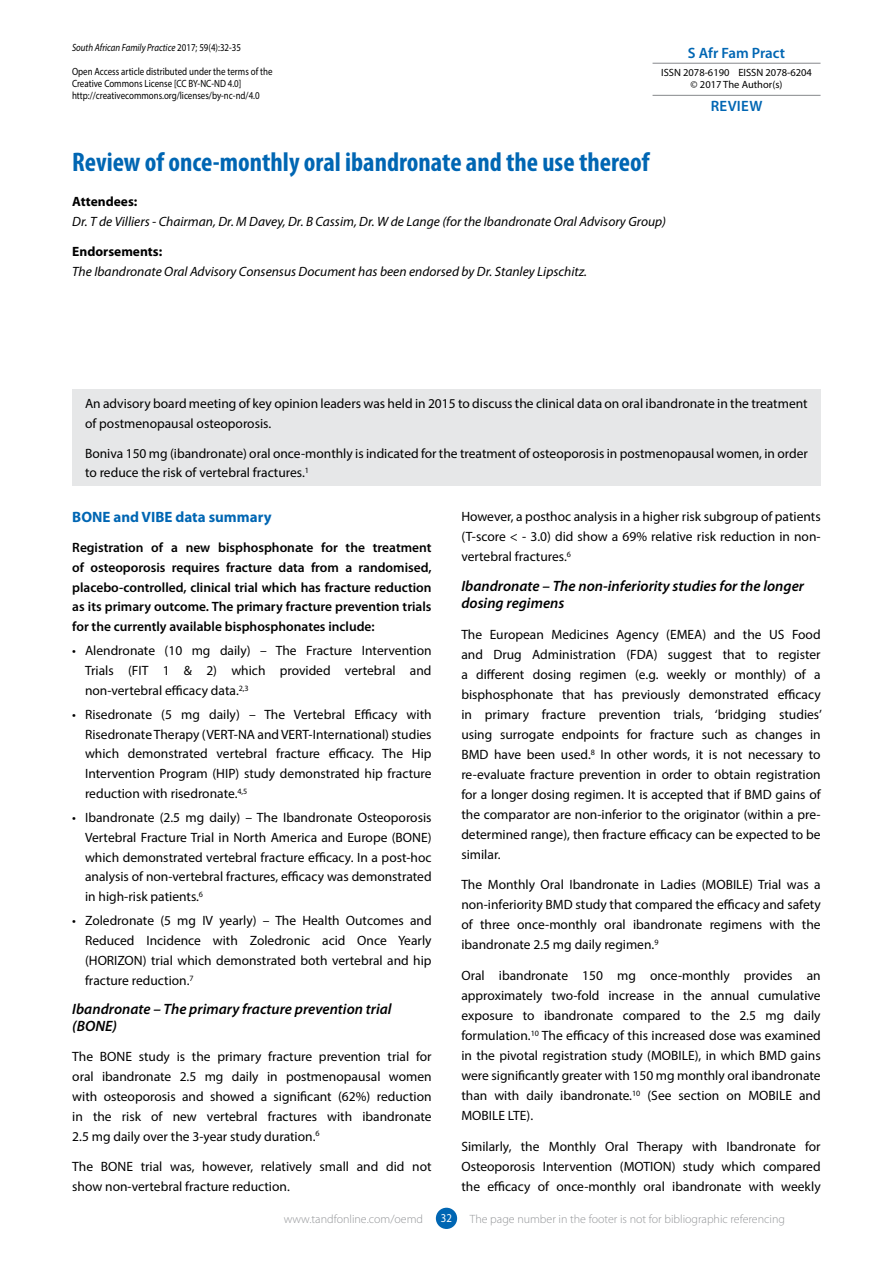
<style>
.page{position:relative;width:893px;height:1263px;background:#fff}
.page>*{position:absolute;margin:0;border:0;box-sizing:border-box;transform-origin:0 0}
.t1{font:700 condensed 27px "Myriad Pro";color:#0066b3}
.t2{font:italic 600 15px/16.8px "Myriad Pro";color:#000}
.t3{font:700 15px "Myriad Pro";color:#0066b3}
.t4{font:600 15px "Myriad Pro";color:#0066b3}
.t5{font:13.5px/20px "Myriad Pro";color:#000;text-align:justify}
.t6{font:600 13.5px/19.8px "Myriad Pro";color:#000;text-align:justify}
.t7{font:italic 13.5px "Myriad Pro";color:#000}
.t8{font:700 13.5px "Myriad Pro";color:#000}
.t9{font:300 12px "Myriad Pro";color:#939598}
.t10{font:12px "Myriad Pro";color:#fff;scale:.9 1}
.t11{font:10.5px/12px "Myriad Pro";color:#000;scale:.85 1}
.t12{font:10.5px/12px "Myriad Pro";color:#000;text-align:center}
.t13{font:italic 10.5px "Myriad Pro";color:#000;scale:.85 1}
.s1{font-style:normal}
</style>
<div class="page">
<div style="left:436px;top:1208px;width:21px;height:21px;background:#0066b3;border-radius:50%"></div>
<hr style="left:652px;top:63px;width:168px;height:1px;background:#939598">
<hr style="left:652px;top:95px;width:168px;height:1px;background:#939598">
<div style="left:72px;top:390px;width:748px;height:96px;background:#e6e7e8"></div>
<p class="t13" style="left:72px;top:41px;width:200px">South African Family Practice <span class="s1">2017; 59(4):32-35</span></p>
<p class="t11" style="left:72px;top:65px;width:237px">Open Access article distributed under the terms of the<br>Creative Commons License [CC BY-NC-ND 4.0] http://creativecommons.org/licenses/by-nc-nd/4.0</p>
<p class="t4" style="left:688px;top:44px;width:99px">S Afr Fam Pract</p>
<p class="t12" style="left:661px;top:67px;width:152px">ISSN 2078-6190 EISSN 2078-6204 © 2017 The Author(s)</p>
<p class="t4" style="left:711px;top:96px;width:53px">REVIEW</p>
<h1 class="t1" style="left:72px;top:145px;width:579px">Review of once-monthly oral ibandronate and the use thereof</h1>
<p class="t8" style="left:72px;top:192px;width:67px">Attendees:</p>
<p class="t7" style="left:72px;top:214px;width:595px">Dr. T de Villiers - Chairman, Dr. M Davey, Dr. B Cassim, Dr. W de Lange (for the Ibandronate Oral Advisory Group)</p>
<p class="t8" style="left:72px;top:242px;width:91px">Endorsements:</p>
<p class="t7" style="left:72px;top:264px;width:516px">The Ibandronate Oral Advisory Consensus Document has been endorsed by Dr. Stanley Lipschitz.</p>
<p class="t5" style="left:85px;top:394px;width:724px;line-height:19.5px">An advisory board meeting of key opinion leaders was held in 2015 to discuss the clinical data on oral ibandronate in the treatment of postmenopausal osteoporosis.</p>
<p class="t5" style="left:85px;top:443px;width:724px;line-height:19.5px">Boniva 150 mg (ibandronate) oral once-monthly is indicated for the treatment of osteoporosis in postmenopausal women, in order to reduce the risk of vertebral fractures.<sup>1</sup></p>
<p class="t3" style="left:72px;top:507px;width:201px">BONE and VIBE data summary</p>
<p class="t6" style="left:72px;top:537px;width:361px">Registration of a new bisphosphonate for the treatment of osteoporosis requires fracture data from a randomised, placebo-controlled, clinical trial which has fracture reduction as its primary outcome. The primary fracture prevention trials for the currently available bisphosphonates include:</p>
<p class="t5" style="left:85px;top:640px;width:348px;text-indent:-13px">• Alendronate (10 mg daily) – The Fracture Intervention Trials (FIT 1 &amp; 2) which provided vertebral and non-vertebral efficacy data.<sup>2,3</sup></p>
<p class="t5" style="left:85px;top:704px;width:348px;text-indent:-13px">• Risedronate (5 mg daily) – The Vertebral Efficacy with Risedronate Therapy (VERT-NA and VERT-International) studies which demonstrated vertebral fracture efficacy. The Hip Intervention Program (HIP) study demonstrated hip fracture reduction with risedronate.<sup>4,5</sup></p>
<p class="t5" style="left:85px;top:807px;width:348px;text-indent:-13px">• Ibandronate (2.5 mg daily) – The Ibandronate Osteoporosis Vertebral Fracture Trial in North America and Europe (BONE) which demonstrated vertebral fracture efficacy. In a post-hoc analysis of non-vertebral fractures, efficacy was demonstrated in high-risk patients.<sup>6</sup></p>
<p class="t5" style="left:85px;top:910px;width:348px;text-indent:-13px">• Zoledronate (5 mg IV yearly) – The Health Outcomes and Reduced Incidence with Zoledronic acid Once Yearly (HORIZON) trial which demonstrated both vertebral and hip fracture reduction.<sup>7</sup></p>
<p class="t2" style="left:72px;top:1000px;width:321px">Ibandronate – The primary fracture prevention trial (BONE)</p>
<p class="t5" style="left:72px;top:1047px;width:361px">The BONE study is the primary fracture prevention trial for oral ibandronate 2.5 mg daily in postmenopausal women with osteoporosis and showed a significant (62%) reduction in the risk of new vertebral fractures with ibandronate 2.5 mg daily over the 3-year study duration.<sup>6</sup></p>
<p class="t5" style="left:72px;top:1156px;width:361px">The BONE trial was, however, relatively small and did not show non-vertebral fracture reduction.</p>
<p class="t5" style="left:461px;top:506px;width:361px">However, a posthoc analysis in a higher risk subgroup of patients (T-score &lt; - 3.0) did show a 69% relative risk reduction in non&shy;vertebral fractures.<sup>6</sup></p>
<p class="t2" style="left:461px;top:577px;width:344px">Ibandronate – The non-inferiority studies for the longer dosing regimens</p>
<p class="t5" style="left:461px;top:624px;width:362px">The European Medicines Agency (EMEA) and the US Food and Drug Administration (FDA) suggest that to register a different dosing regimen (e.g. weekly or monthly) of a bisphosphonate that has previously demonstrated efficacy in primary fracture prevention trials, ‘bridging studies’ using surrogate endpoints for fracture such as changes in BMD have been used.<sup>8</sup> In other words, it is not necessary to re-evaluate fracture prevention in order to obtain registration for a longer dosing regimen. It is accepted that if BMD gains of the comparator are non-inferior to the originator (within a pre&shy;determined range), then fracture efficacy can be expected to be similar.</p>
<p class="t5" style="left:461px;top:875px;width:361px">The Monthly Oral Ibandronate in Ladies (MOBILE) Trial was a non-inferiority BMD study that compared the efficacy and safety of three once-monthly oral ibandronate regimens with the ibandronate 2.5 mg daily regimen.<sup>9</sup></p>
<p class="t5" style="left:461px;top:965px;width:361px">Oral ibandronate 150 mg once-monthly provides an approximately two-fold increase in the annual cumulative exposure to ibandronate compared to the 2.5 mg daily formulation.<sup>10</sup> The efficacy of this increased dose was examined in the pivotal registration study (MOBILE), in which BMD gains were significantly greater with 150 mg monthly oral ibandronate than with daily ibandronate.<sup>10</sup> (See section on MOBILE and MOBILE LTE).</p>
<p class="t5" style="left:461px;top:1136px;width:361px">Similarly, the Monthly Oral Therapy with Ibandronate for Osteoporosis Intervention (MOTION) study which compared the efficacy of once-monthly oral ibandronate with weekly</p>
<p class="t9" style="left:284px;top:1212px;width:141px">www.tandfonline.com/oemd</p>
<p class="t10" style="left:441px;top:1211px;width:14px">32</p>
<p class="t9" style="left:470px;top:1212px;width:317px">The page number in the footer is not for bibliographic referencing</p>
</div>
